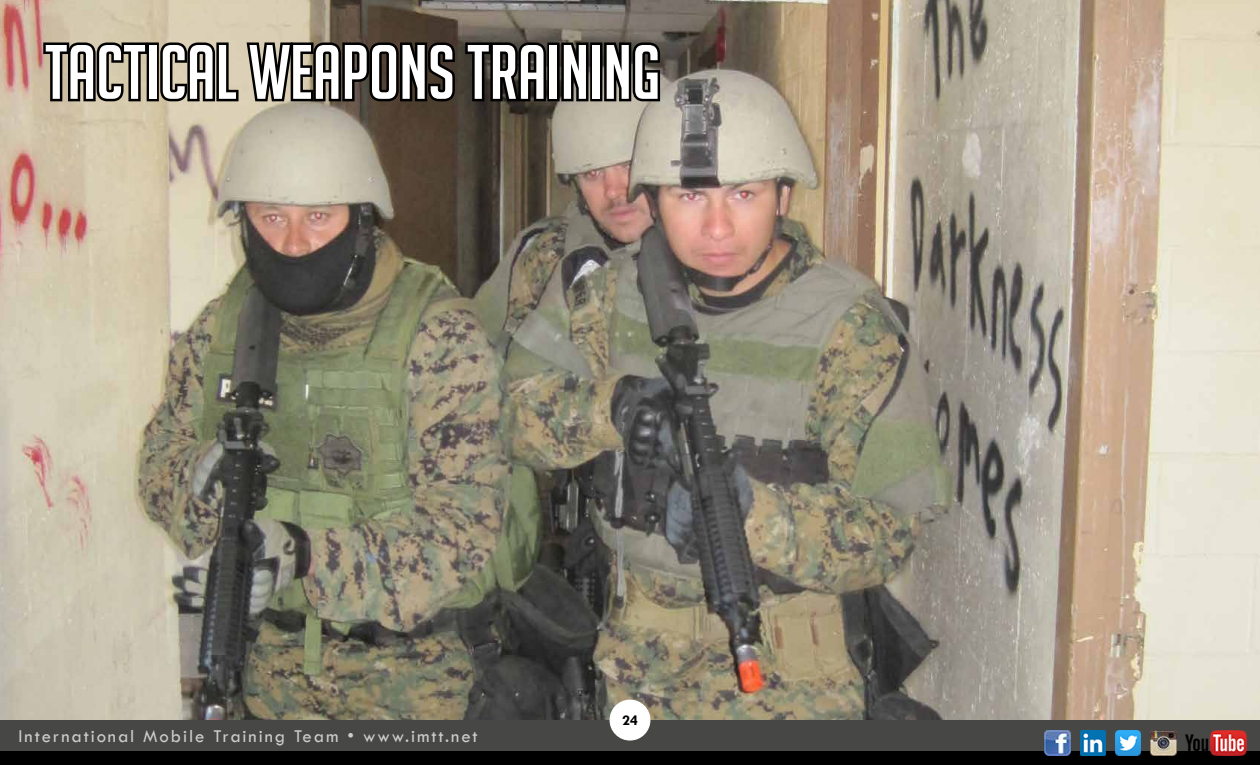
<style>
.page{position:relative;width:1260px;height:765px;background:#fff}
.page>*{position:absolute;margin:0;border:0;box-sizing:border-box;transform-origin:0 0}
.t1{font:75px "Big Noodle Titling";color:#fff}
.t2{font:18.75px "Tw Cen";letter-spacing:.1em;color:#ccc}
.t3{font:700 15px "Tw Cen";color:#000}
</style>
<div class="page">
<img style="left:0;top:0;width:1260px;height:720px">
<svg style="left:41px;top:40px;width:109px;height:64px;background:#615a4d"></svg>
<div style="left:147px;top:42px;width:12px;height:59px;border:5px solid #000"></div>
<svg style="left:158px;top:31px;width:299px;height:94px;background:#5f574b"></svg>
<svg style="left:463px;top:40px;width:86px;height:64px;background:#1c1a17"></svg>
<div style="left:547px;top:42px;width:13px;height:59px;border:5px solid #000"></div>
<svg style="left:559px;top:31px;width:32px;height:74px;background:#37342f"></svg>
<div style="left:590px;top:42px;width:12px;height:59px;border:5px solid #000"></div>
<svg style="left:602px;top:31px;width:61px;height:74px;background:#3e3b35"></svg>
<div style="left:0;top:720px;width:1260px;height:45px;background:#474746"></div>
<div style="left:0;top:751px;width:1260px;height:14px;background:#000"></div>
<img style="left:1080px;top:730px;width:26px;height:26px">
<img style="left:1115px;top:730px;width:26px;height:26px">
<img style="left:1151px;top:730px;width:25px;height:26px">
<img style="left:1186px;top:730px;width:61px;height:26px">
<img style="left:1045px;top:730px;width:25px;height:26px">
<div style="left:610px;top:700px;width:40px;height:40px;background:#fff;border-radius:50%"></div>
<div style="left:610px;top:700px;width:40px;height:41px;border:1px solid #fff;border-radius:50%"></div>
<h1 class="t1" style="left:45px;top:32px;width:617px">TACTICAL WEAPONS TRAINING</h1>
<p class="t2" style="left:19px;top:725px;width:461px">International Mobile Training Team • www.imtt.net</p>
<p class="t3" style="left:622px;top:711px;width:17px">24</p>
</div>
